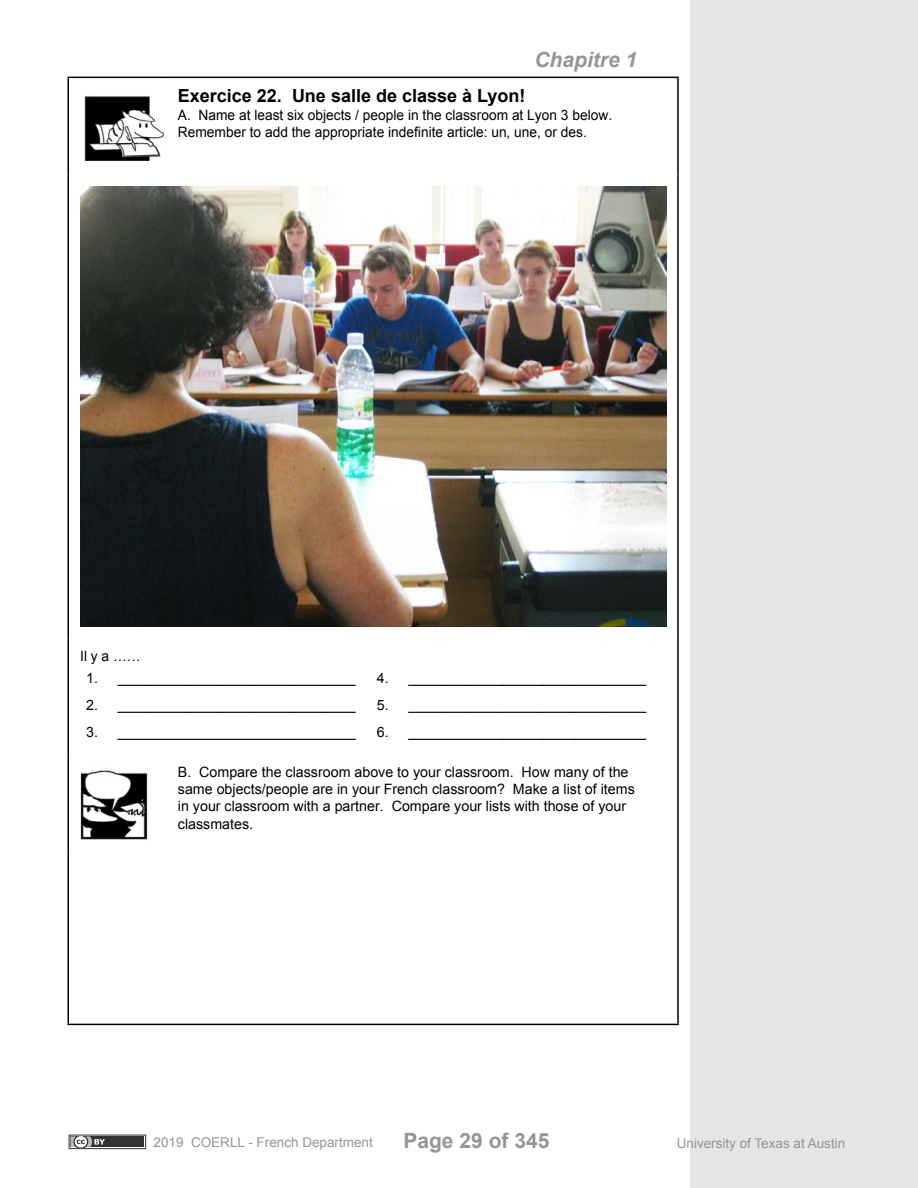
<style>
.page{position:relative;width:918px;height:1188px;background:#fff}
.page>*{position:absolute;margin:0;border:0;box-sizing:border-box;transform-origin:0 0}
.t1{font:700 21px "Arial";color:#939598}
.t2{font:italic 700 21px "Arial";color:#939598}
.t3{font:700 18px "Arial";color:#000}
.t4{font:14.25px/17.1px "Arial";color:#000}
.t5{font:13.5px "Arial";color:#939598}
</style>
<div class="page">
<div style="left:690px;top:0;width:228px;height:1188px;background:#e4e5e6"></div>
<svg style="left:69px;top:1135px;width:77px;height:14px"></svg>
<div style="left:71px;top:1136px;width:73px;height:11px;background:#333"></div>
<svg style="left:71px;top:1136px;width:34px;height:11px"></svg>
<hr style="left:68px;top:77px;width:98px;height:1px;background:#000">
<hr style="left:68px;top:78px;width:1px;height:96px;background:#000">
<hr style="left:166px;top:77px;width:513px;height:1px;background:#000">
<hr style="left:677px;top:78px;width:2px;height:96px;background:#000">
<hr style="left:68px;top:174px;width:1px;height:464px;background:#000">
<hr style="left:677px;top:174px;width:2px;height:464px;background:#000">
<hr style="left:68px;top:638px;width:1px;height:117px;background:#000">
<hr style="left:677px;top:638px;width:2px;height:117px;background:#000">
<hr style="left:68px;top:755px;width:1px;height:98px;background:#000">
<hr style="left:677px;top:755px;width:2px;height:98px;background:#000">
<hr style="left:68px;top:853px;width:1px;height:171px;background:#000">
<hr style="left:677px;top:853px;width:2px;height:171px;background:#000">
<hr style="left:68px;top:1024px;width:98px;height:1px;background:#000">
<hr style="left:166px;top:1024px;width:513px;height:1px;background:#000">
<img style="left:84px;top:96px;width:80px;height:65px">
<img style="left:80px;top:186px;width:587px;height:440px">
<img style="left:80px;top:770px;width:68px;height:70px">
<h1 class="t2" style="left:535px;top:46px;width:104px">Chapitre 1</h1>
<p class="t3" style="left:178px;top:84px;width:349px">Exercice 22. Une salle de classe à Lyon!</p>
<p class="t4" style="left:178px;top:106px;width:436px">A. Name at least six objects / people in the classroom at Lyon 3 below.<br>Remember to add the appropriate indefinite article: un, une, or des.</p>
<p class="t4" style="left:80px;top:647px;width:62px">Il y a ……</p>
<p class="t4" style="left:86px;top:670px;width:271px">1. ______________________________</p>
<p class="t4" style="left:86px;top:697px;width:271px">2. ______________________________</p>
<p class="t4" style="left:86px;top:724px;width:271px">3. ______________________________</p>
<p class="t4" style="left:377px;top:670px;width:271px">4. ______________________________</p>
<p class="t4" style="left:377px;top:697px;width:271px">5. ______________________________</p>
<p class="t4" style="left:377px;top:724px;width:271px">6. ______________________________</p>
<p class="t4" style="left:178px;top:764px;width:458px">B. Compare the classroom above to your classroom. How many of the same objects/people are in your French classroom? Make a list of items in your classroom with a partner. Compare your lists with those of your classmates.</p>
<p class="t5" style="left:154px;top:1133px;width:221px">2019 COERLL - French Department</p>
<h1 class="t1" style="left:403px;top:1126px;width:147px">Page 29 of 345</h1>
<p class="t5" style="left:677px;top:1134px;width:170px">University of Texas at Austin</p>
</div>
